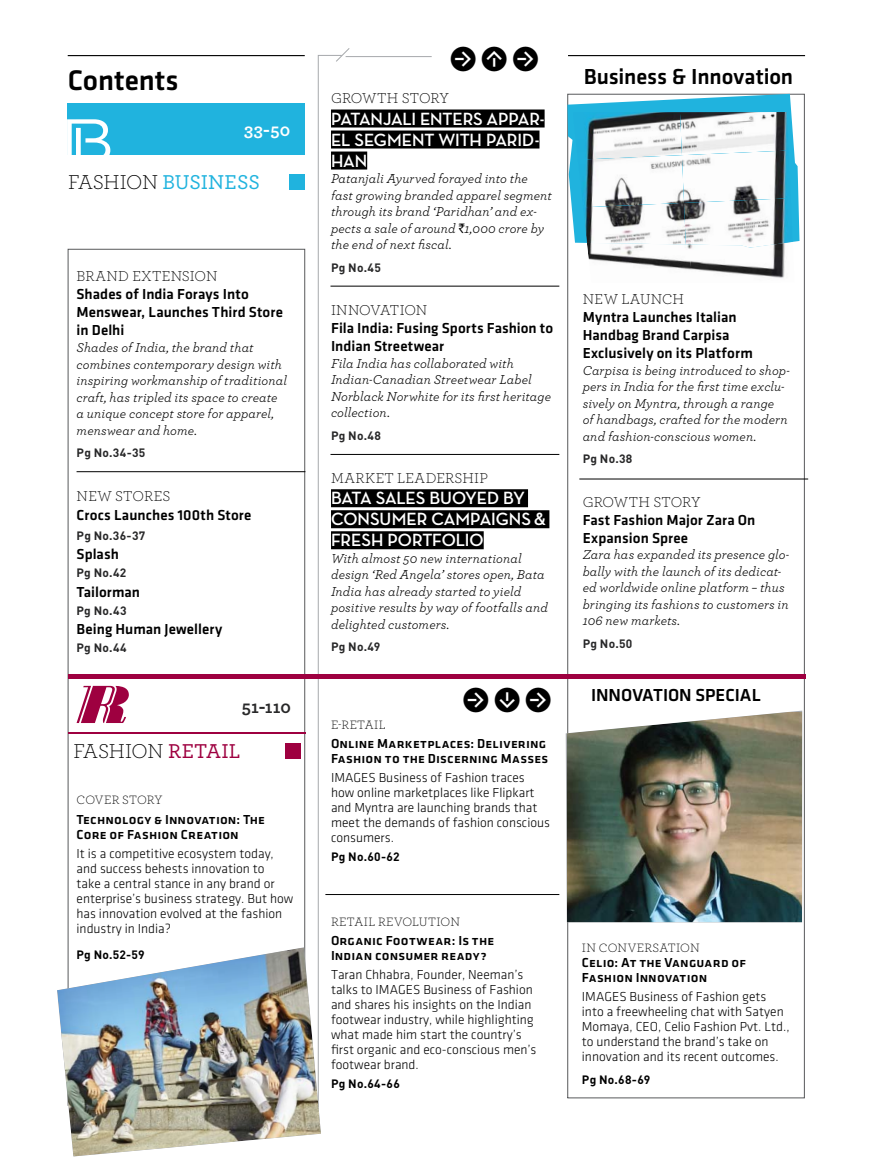
<style>
.page{position:relative;width:872px;height:1170px;background:#fff}
.page>*{position:absolute;margin:0;border:0;box-sizing:border-box;transform-origin:0 0}
.t1{font:36px "Klavika Arrows";color:#000}
.t2{font:500 29.4px "Klavika";color:#000}
.t3{font:500 22.5px "Klavika";letter-spacing:-.01em;color:#000}
.t4{font:500 21px "Archer";letter-spacing:-.005em;color:#20b3de}
.t5{font:300 21px "Archer";letter-spacing:-.02em;color:#000}
.t6{font:700 18px/21px "Neutra Disp";letter-spacing:-.005em;color:#fff}
.t7{font:500 18px "Klavika";letter-spacing:-.005em;color:#000}
.t8{font:700 18px "Archer";color:#282829}
.t9{font:700 18px "Archer";color:#fff}
.t10{font:500 15px/18px "Klavika";letter-spacing:.005em;color:#000}
.t11{font:300 15px "Archer";letter-spacing:.01em;color:#000}
.t12{font:300 15px "Archer";letter-spacing:-.01em;color:#000}
.t13{font:300 15px "Archer";letter-spacing:.03em;color:#000}
.t14{font:italic 13.5px/16.5px "Archer";letter-spacing:.01em;color:#000}
.t15{font:300 13.5px/15px "Klavika";color:#000}
.t16{font:13.5px/15px "Klavika Med Caps SC";letter-spacing:.01em;color:#000}
.t17{font:300 12.6px "Archer";letter-spacing:.015em;color:#000}
.t18{font:700 12px "DIN";letter-spacing:.02em;color:#282829}
.t19{font:700 12px "DIN";letter-spacing:.02em;color:#000}
.s1{font-family:"Rupee";font-style:normal}
.s2{font-weight:300;color:#000}
.s3{font-weight:500;color:#9e0040}
</style>
<div class="page">
<div style="left:331px;top:109px;width:213px;height:18px;background:#000"></div>
<div style="left:331px;top:130px;width:208px;height:18px;background:#000"></div>
<div style="left:331px;top:151px;width:36px;height:18px;background:#000"></div>
<div style="left:331px;top:489px;width:197px;height:18px;background:#000"></div>
<div style="left:331px;top:510px;width:218px;height:18px;background:#000"></div>
<div style="left:331px;top:531px;width:153px;height:18px;background:#000"></div>
<svg style="left:67px;top:248px;width:238px;height:699px"></svg>
<div style="left:68px;top:104px;width:237px;height:51px;background:#20b3de"></div>
<svg style="left:67px;top:119px;width:43px;height:36px"></svg>
<div style="left:289px;top:174px;width:16px;height:15px;background:#20b3de"></div>
<hr style="left:68px;top:55px;width:237px;height:1px;background:#000">
<hr style="left:568px;top:55px;width:237px;height:1px;background:#000">
<svg style="left:317px;top:48px;width:33px;height:899px"></svg>
<svg style="left:567px;top:94px;width:232px;height:154px"></svg>
<img style="left:587px;top:248px;width:102px;height:22px">
<img style="left:689px;top:242px;width:105px;height:36px">
<img style="left:573px;top:112px;width:106px;height:48px">
<img style="left:679px;top:112px;width:110px;height:43px">
<img style="left:575px;top:155px;width:107px;height:53px">
<img style="left:682px;top:150px;width:109px;height:53px">
<img style="left:581px;top:203px;width:103px;height:45px">
<img style="left:684px;top:198px;width:108px;height:50px">
<hr style="left:345px;top:56px;width:87px;height:1px;background:#a7a9ac">
<hr style="left:77px;top:471px;width:228px;height:1px;background:#000">
<hr style="left:330px;top:286px;width:229px;height:1px;background:#000">
<hr style="left:330px;top:454px;width:229px;height:1px;background:#000">
<hr style="left:579px;top:478px;width:229px;height:1px;background:#000">
<hr style="left:68px;top:732px;width:237px;height:2px;background:#9e0040">
<div style="left:68px;top:673px;width:737px;height:5px;background:#9e0040"></div>
<div style="left:285px;top:742px;width:15px;height:16px;background:#9e0040"></div>
<svg style="left:77px;top:685px;width:52px;height:38px"></svg>
<img style="left:57px;top:947px;width:264px;height:209px">
<hr style="left:325px;top:894px;width:234px;height:1px;background:#000">
<img style="left:567px;top:712px;width:235px;height:210px">
<h1 class="t1" style="left:449px;top:37px;width:92px">RWR</h1>
<h2 class="t2" style="left:68px;top:69px;width:112px">Contents</h2>
<h3 class="t3" style="left:584px;top:68px;width:211px">Business &amp; Innovation</h3>
<h3 class="t9" style="left:244px;top:123px;width:47px">33-50</h3>
<p class="t11" style="left:331px;top:93px;width:119px">GROWTH STORY</p>
<h3 class="t6" style="left:331px;top:110px;width:215px">PATANJALI ENTERS APPAR-<br>EL SEGMENT WITH PARID-<br>HAN</h3>
<p class="t14" style="left:331px;top:172px;width:222px">Patanjali Ayurved forayed into the fast growing branded apparel segment through its brand ‘Paridhan’ and ex&shy;pects a sale of around <span class="s1">`</span>1,000 crore by the end of next fiscal.</p>
<p class="t18" style="left:331px;top:260px;width:51px">Pg No.45</p>
<p class="t12" style="left:331px;top:304px;width:98px">INNOVATION</p>
<p class="t10" style="left:331px;top:320px;width:224px">Fila India: Fusing Sports Fashion to<br>Indian Streetwear</p>
<p class="t14" style="left:331px;top:356px;width:221px">Fila India has collaborated with<br>Indian-Canadian Streetwear Label<br>Norblack Norwhite for its first heritage collection.</p>
<p class="t18" style="left:331px;top:428px;width:51px">Pg No.48</p>
<p class="t11" style="left:331px;top:472px;width:158px">MARKET LEADERSHIP</p>
<h3 class="t6" style="left:331px;top:489px;width:216px">BATA SALES BUOYED BY<br>CONSUMER CAMPAIGNS &amp;<br>FRESH PORTFOLIO</h3>
<p class="t14" style="left:331px;top:551px;width:218px">With almost 50 new international design ‘Red Angela’ stores open, Bata India has already started to yield positive results by way of footfalls and delighted customers.</p>
<p class="t18" style="left:331px;top:640px;width:51px">Pg No.49</p>
<h3 class="t4" style="left:68px;top:174px;width:193px"><span class="s2">FASHION</span> BUSINESS</h3>
<p class="t11" style="left:77px;top:271px;width:142px">BRAND EXTENSION</p>
<p class="t10" style="left:77px;top:287px;width:208px">Shades of India Forays Into<br>Menswear, Launches Third Store in Delhi</p>
<p class="t14" style="left:77px;top:340px;width:212px">Shades of India, the brand that combines contemporary design with inspiring workmanship of traditional craft, has tripled its space to create a unique concept store for apparel, menswear and home.</p>
<p class="t18" style="left:77px;top:446px;width:70px">Pg No.34-35</p>
<p class="t11" style="left:77px;top:490px;width:95px">NEW STORES</p>
<p class="t10" style="left:77px;top:507px;width:176px">Crocs Launches 100th Store</p>
<p class="t18" style="left:77px;top:528px;width:70px">Pg No.36-37</p>
<p class="t10" style="left:77px;top:546px;width:44px">Splash</p>
<p class="t18" style="left:77px;top:566px;width:51px">Pg No.42</p>
<p class="t10" style="left:77px;top:584px;width:65px">Tailorman</p>
<p class="t18" style="left:77px;top:603px;width:51px">Pg No.43</p>
<p class="t10" style="left:77px;top:621px;width:147px">Being Human Jewellery</p>
<p class="t18" style="left:77px;top:641px;width:52px">Pg No.44</p>
<p class="t13" style="left:583px;top:293px;width:103px">NEW LAUNCH</p>
<p class="t10" style="left:583px;top:309px;width:172px">Myntra Launches Italian<br>Handbag Brand Carpisa<br>Exclusively on its Platform</p>
<p class="t14" style="left:583px;top:363px;width:208px">Carpisa is being introduced to shop&shy;pers in India for the first time exclu&shy;sively on Myntra, through a range<br>of handbags, crafted for the modern and fashion-conscious women.</p>
<p class="t18" style="left:583px;top:452px;width:51px">Pg No.38</p>
<p class="t11" style="left:583px;top:496px;width:119px">GROWTH STORY</p>
<p class="t10" style="left:583px;top:512px;width:174px">Fast Fashion Major Zara On<br>Expansion Spree</p>
<p class="t14" style="left:583px;top:547px;width:208px">Zara has expanded its presence glo&shy;bally with the launch of its dedicat&shy;ed worldwide online platform – thus bringing its fashions to customers in<br>106 new markets.</p>
<p class="t18" style="left:583px;top:636px;width:51px">Pg No.50</p>
<h3 class="t8" style="left:242px;top:700px;width:50px">51-110</h3>
<h3 class="t5" style="left:73px;top:742px;width:169px">FASHION <span class="s3">RETAIL</span></h3>
<p class="t17" style="left:77px;top:795px;width:87px">COVER STORY</p>
<p class="t16" style="left:77px;top:811px;width:190px">Technology &amp; Innovation: The<br>Core of Fashion Creation</p>
<p class="t15" style="left:77px;top:847px;width:218px">It is a competitive ecosystem today, and success behests innovation to<br>take a central stance in any brand or enterprise’s business strategy. But how has innovation evolved at the fashion industry in India?</p>
<p class="t19" style="left:77px;top:947px;width:69px">Pg No.52-59</p>
<p class="t17" style="left:331px;top:719px;width:56px">E-RETAIL</p>
<p class="t16" style="left:331px;top:735px;width:219px">Online Marketplaces: Delivering<br>Fashion to the Discerning Masses</p>
<p class="t15" style="left:331px;top:771px;width:220px">IMAGES Business of Fashion traces how online marketplaces like Flipkart and Myntra are launching brands that meet the demands of fashion conscious consumers.</p>
<p class="t19" style="left:331px;top:850px;width:70px">Pg No.60-62</p>
<p class="t17" style="left:331px;top:916px;width:130px">RETAIL REVOLUTION</p>
<p class="t16" style="left:331px;top:932px;width:165px">Organic Footwear: Is the<br>Indian consumer ready?</p>
<p class="t15" style="left:331px;top:968px;width:207px">Taran Chhabra, Founder, Neeman’s talks to IMAGES Business of Fashion and shares his insights on the Indian footwear industry, while highlighting what made him start the country’s first organic and eco-conscious men’s footwear brand.</p>
<p class="t19" style="left:331px;top:1077px;width:70px">Pg No.64-66</p>
<h3 class="t7" style="left:591px;top:688px;width:171px">INNOVATION SPECIAL</h3>
<p class="t17" style="left:582px;top:942px;width:119px">IN CONVERSATION</p>
<p class="t16" style="left:582px;top:954px;width:166px">Celio: At the Vanguard of<br>Fashion Innovation</p>
<p class="t15" style="left:582px;top:990px;width:209px">IMAGES Business of Fashion gets into a freewheeling chat with Satyen Momaya, CEO, Celio Fashion Pvt. Ltd., to understand the brand’s take on innovation and its recent outcomes.</p>
<p class="t19" style="left:582px;top:1073px;width:70px">Pg No.68-69</p>
</div>
